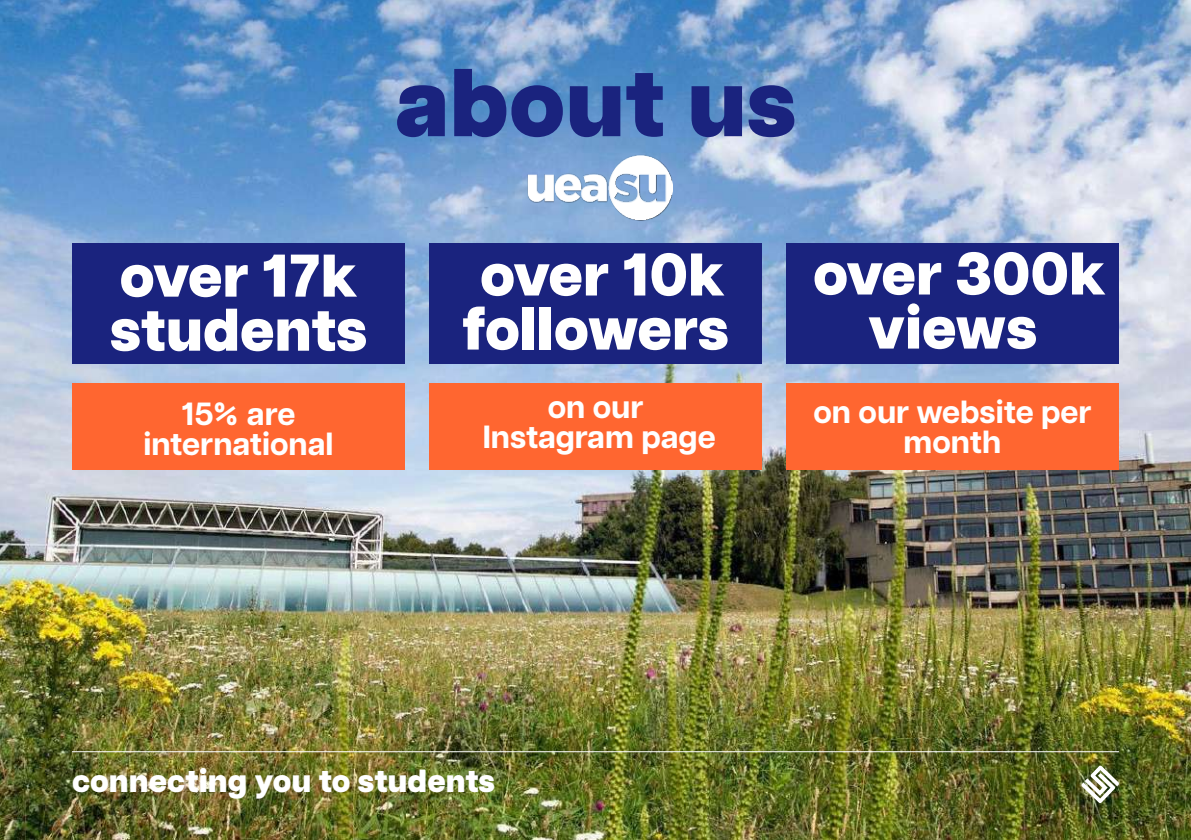
<style>
.page{position:relative;width:1191px;height:840px;background:#fff}
.page>*{position:absolute;margin:0;border:0;box-sizing:border-box;transform-origin:0 0}
.t1{font:800 96px "Articulat CF";color:#1a237e}
.t2{font:800 60px/54px "Articulat CF";color:#fff}
.t3{font:700 32px/30px "Articulat CF";color:#fff;text-align:center}
.t4{font:800 32px "Articulat CF";color:#fff}
</style>
<div class="page">
<img style="left:0;top:0;width:1191px;height:839px">
<div style="left:72px;top:243px;width:333px;height:120px;background:#1a237e"></div>
<div style="left:786px;top:243px;width:333px;height:120px;background:#1a237e"></div>
<div style="left:72px;top:383px;width:333px;height:87px;background:#ff6630"></div>
<div style="left:786px;top:383px;width:333px;height:87px;background:#ff6630"></div>
<div style="left:429px;top:243px;width:333px;height:120px;background:#1a237e"></div>
<div style="left:429px;top:383px;width:333px;height:87px;background:#ff6630"></div>
<hr style="left:72px;top:750px;width:1047px;height:1px;background:#fff">
<svg style="left:1081px;top:765px;width:38px;height:37px"></svg>
<img style="left:527px;top:154px;width:146px;height:67px">
<h1 class="t1" style="left:395px;top:30px;width:403px">about us</h1>
<h2 class="t2" style="left:110px;top:248px;width:259px">over 17k students</h2>
<h2 class="t2" style="left:813px;top:246px;width:294px;text-align:center">over 300k views</h2>
<h2 class="t2" style="left:462px;top:247px;width:268px">over 10k followers</h2>
<p class="t3" style="left:143px;top:397px;width:192px">15% are international</p>
<p class="t3" style="left:483px;top:391px;width:234px">on our<br>Instagram page</p>
<p class="t3" style="left:813px;top:395px;width:280px">on our website per month</p>
<p class="t4" style="left:72px;top:756px;width:424px">connecting you to students</p>
</div>
